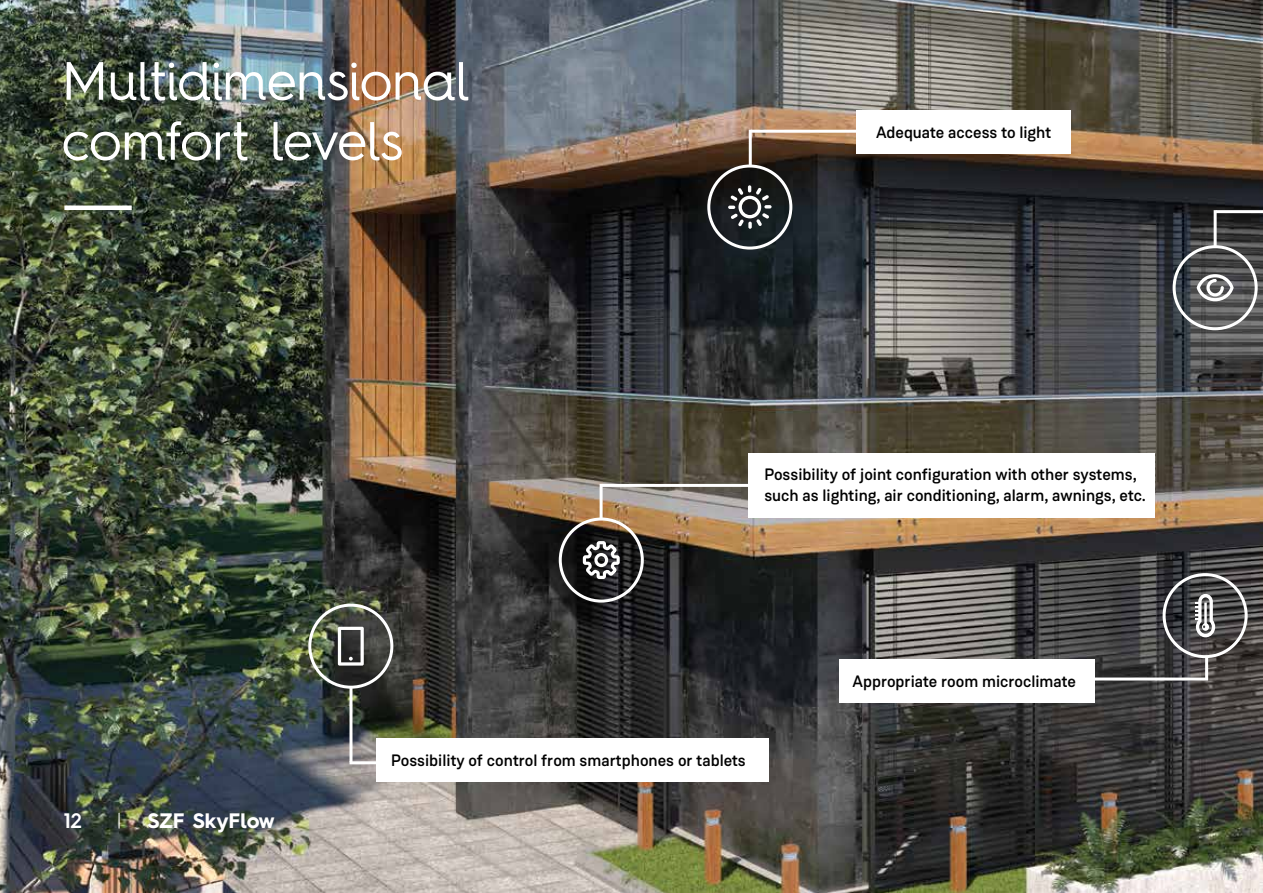
<style>
.page{position:relative;width:1263px;height:893px;background:#fff}
.page>*{position:absolute;margin:0;border:0;box-sizing:border-box;transform-origin:0 0}
.t1{font:54px/60px "Hurme Geometric Sans 4";letter-spacing:-.005em;color:#fff}
.t2{font:700 21px "Hurme Geometric Sans 4";color:#fff}
.t3{font:600 21px "Hurme Geometric Sans 4";color:#fff}
.t4{font:500 16.5px/21px "Weissenhof Grotesk";color:#000}
.s1{font-weight:300}
</style>
<div class="page">
<img style="left:0;top:0;width:1263px;height:893px">
<hr style="left:64px;top:206px;width:68px;height:4px;background:#fff">
<div style="left:1172px;top:245px;width:86px;height:85px;border:3px solid #fff;border-radius:50%"></div>
<svg style="left:1197px;top:274px;width:36px;height:27px"></svg>
<hr style="left:1214px;top:210px;width:2px;height:36px;background:#fff">
<hr style="left:1216px;top:210px;width:47px;height:3px;background:#fff">
<div style="left:748px;top:453px;width:406px;height:64px;background:#fff"></div>
<div style="left:559px;top:517px;width:85px;height:86px;border:3px solid #fff;border-radius:50%"></div>
<svg style="left:583px;top:541px;width:37px;height:38px"></svg>
<hr style="left:600px;top:484px;width:3px;height:36px;background:#fff">
<hr style="left:602px;top:484px;width:149px;height:3px;background:#fff">
<div style="left:376px;top:738px;width:393px;height:44px;background:#fff"></div>
<div style="left:308px;top:604px;width:85px;height:85px;border:3px solid #fff;border-radius:50%"></div>
<svg style="left:338px;top:627px;width:26px;height:39px"></svg>
<hr style="left:349px;top:761px;width:37px;height:3px;background:#fff">
<hr style="left:349px;top:687px;width:3px;height:75px;background:#fff">
<div style="left:1162px;top:573px;width:86px;height:85px;border:3px solid #fff;border-radius:50%"></div>
<svg style="left:1195px;top:594px;width:20px;height:43px"></svg>
<hr style="left:1066px;top:677px;width:142px;height:3px;background:#fff">
<hr style="left:1205px;top:656px;width:3px;height:22px;background:#fff">
<div style="left:856px;top:110px;width:215px;height:43px;background:#fff"></div>
<div style="left:707px;top:165px;width:85px;height:85px;border:3px solid #fff;border-radius:50%"></div>
<svg style="left:728px;top:185px;width:43px;height:44px"></svg>
<hr style="left:749px;top:130px;width:3px;height:36px;background:#fff">
<hr style="left:751px;top:130px;width:110px;height:3px;background:#fff">
<div style="left:839px;top:659px;width:256px;height:43px;background:#fff"></div>
<h1 class="t1" style="left:62px;top:49px;width:410px">Multidimensional comfort levels</h1>
<p class="t4" style="left:876px;top:122px;width:177px">Adequate access to light</p>
<p class="t3" style="left:64px;top:806px;width:20px">12</p>
<p class="t2" style="left:117px;top:806px;width:159px"><span class="s1">|</span> SZF SkyFlow</p>
<p class="t4" style="left:764px;top:464px;width:383px">Possibility of joint configuration with other systems, such as lighting, air conditioning, alarm, awnings, etc.</p>
<p class="t4" style="left:391px;top:750px;width:356px">Possibility of control from smartphones or tablets</p>
<p class="t4" style="left:852px;top:671px;width:225px">Appropriate room microclimate</p>
</div>
